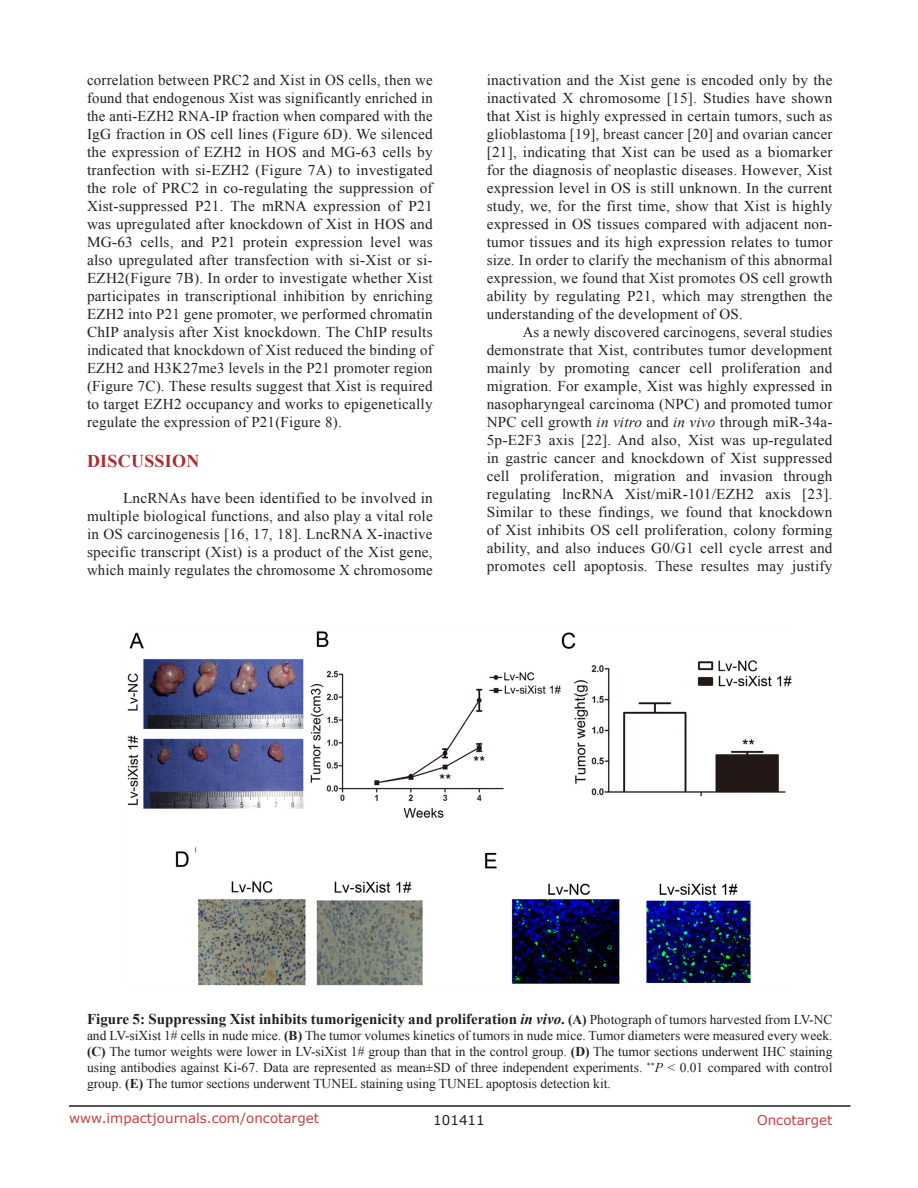
<style>
.page{position:relative;width:918px;height:1188px;background:#fff}
.page>*{position:absolute;margin:0;border:0;box-sizing:border-box;transform-origin:0 0}
.Heading{font:700 18px "Times New Roman";letter-spacing:.015em;color:#ac2b31}
.BodyText{font:15px/18px "Times New Roman";letter-spacing:.015em;color:#231f20;text-align:justify}
.figuretext{font:700 15px "Times New Roman";color:#231f20}
.figuretext-2{font:13.5px/16.2px "Times New Roman";color:#231f20;text-align:justify}
.t1{font:13.5px "Verdana";color:#c24141}
.t2{font:13.5px "Verdana";color:#231f20}
.s1{font-style:italic}
.s2{font-size:13.5px}
.s3{font-weight:400;font-size:13.5px}
.s4{font-weight:700}
</style>
<div class="page">
<hr style="left:69px;top:1105px;width:781px;height:2px;background:#231f20">
<img style="left:127px;top:631px;width:665px;height:355px">
<p class="BodyText" style="left:87px;top:71px;width:347px">correlation between PRC2 and Xist in OS cells, then we found that endogenous Xist was significantly enriched in the anti-EZH2 RNA-IP fraction when compared with the IgG fraction in OS cell lines (Figure 6D). We silenced the expression of EZH2 in HOS and MG-63 cells by tranfection with si-EZH2 (Figure 7A) to investigated the role of PRC2 in co-regulating the suppression of Xist-suppressed P21. The mRNA expression of P21 was upregulated after knockdown of Xist in HOS and MG-63 cells, and P21 protein expression level was also upregulated after transfection with si-Xist or si-EZH2(Figure 7B). In order to investigate whether Xist participates in transcriptional inhibition by enriching EZH2 into P21 gene promoter, we performed chromatin ChIP analysis after Xist knockdown. The ChIP results indicated that knockdown of Xist reduced the binding of EZH2 and H3K27me3 levels in the P21 promoter region (Figure 7C). These results suggest that Xist is required to target EZH2 occupancy and works to epigenetically regulate the expression of P21(Figure 8).</p>
<p class="Heading" style="left:87px;top:449px;width:114px">DISCUSSION</p>
<p class="BodyText" style="left:87px;top:489px;width:347px;text-indent:36px">LncRNAs have been identified to be involved in multiple biological functions, and also play a vital role in OS carcinogenesis [16, 17, 18]. LncRNA X-inactive specific transcript (Xist) is a product of the Xist gene, which mainly regulates the chromosome X chromosome</p>
<p class="BodyText" style="left:487px;top:71px;width:347px">inactivation and the Xist gene is encoded only by the inactivated X chromosome [15]. Studies have shown that Xist is highly expressed in certain tumors, such as glioblastoma [19], breast cancer [20] and ovarian cancer [21], indicating that Xist can be used as a biomarker for the diagnosis of neoplastic diseases. However, Xist expression level in OS is still unknown. In the current study, we, for the first time, show that Xist is highly expressed in OS tissues compared with adjacent non&shy;tumor tissues and its high expression relates to tumor size. In order to clarify the mechanism of this abnormal expression, we found that Xist promotes OS cell growth ability by regulating P21, which may strengthen the understanding of the development of OS.</p>
<p class="BodyText" style="left:487px;top:323px;width:347px;text-indent:36px">As a newly discovered carcinogens, several studies demonstrate that Xist, contributes tumor development mainly by promoting cancer cell proliferation and migration. For example, Xist was highly expressed in nasopharyngeal carcinoma (NPC) and promoted tumor NPC cell growth <span class="s1">in vitro</span> and <span class="s1">in vivo</span> through miR-34a-5p-E2F3 axis [22]. And also, Xist was up-regulated in gastric cancer and knockdown of Xist suppressed cell proliferation, migration and invasion through regulating lncRNA Xist/miR-101/EZH2 axis [23].<br>Similar to these findings, we found that knockdown of Xist inhibits OS cell proliferation, colony forming ability, and also induces G0/G1 cell cycle arrest and promotes cell apoptosis. These resultes may justify</p>
<p class="figuretext" style="left:87px;top:1008px;width:747px">Figure 5: Suppressing Xist inhibits tumorigenicity and proliferation <span class="s1">in vivo</span>. <span class="s2">(A)</span> <span class="s3">Photograph of tumors harvested from LV-NC</span></p>
<p class="figuretext-2" style="left:87px;top:1027px;width:747px">and LV-siXist 1# cells in nude mice. <span class="s4">(B)</span> The tumor volumes kinetics of tumors in nude mice. Tumor diameters were measured every week. <span class="s4">(C)</span> The tumor weights were lower in LV-siXist 1# group than that in the control group. <span class="s4">(D)</span> The tumor sections underwent IHC staining using antibodies against Ki-67. Data are represented as mean±SD of three independent experiments. <sup>**</sup><span class="s1">P</span> &lt; 0.01 compared with control group. <span class="s4">(E)</span> The tumor sections underwent TUNEL staining using TUNEL apoptosis detection kit.</p>
<p class="t1" style="left:69px;top:1109px;width:252px">www.impactjournals.com/oncotarget</p>
<p class="t2" style="left:433px;top:1111px;width:53px">101411</p>
<p class="t1" style="left:757px;top:1111px;width:77px">Oncotarget</p>
</div>
